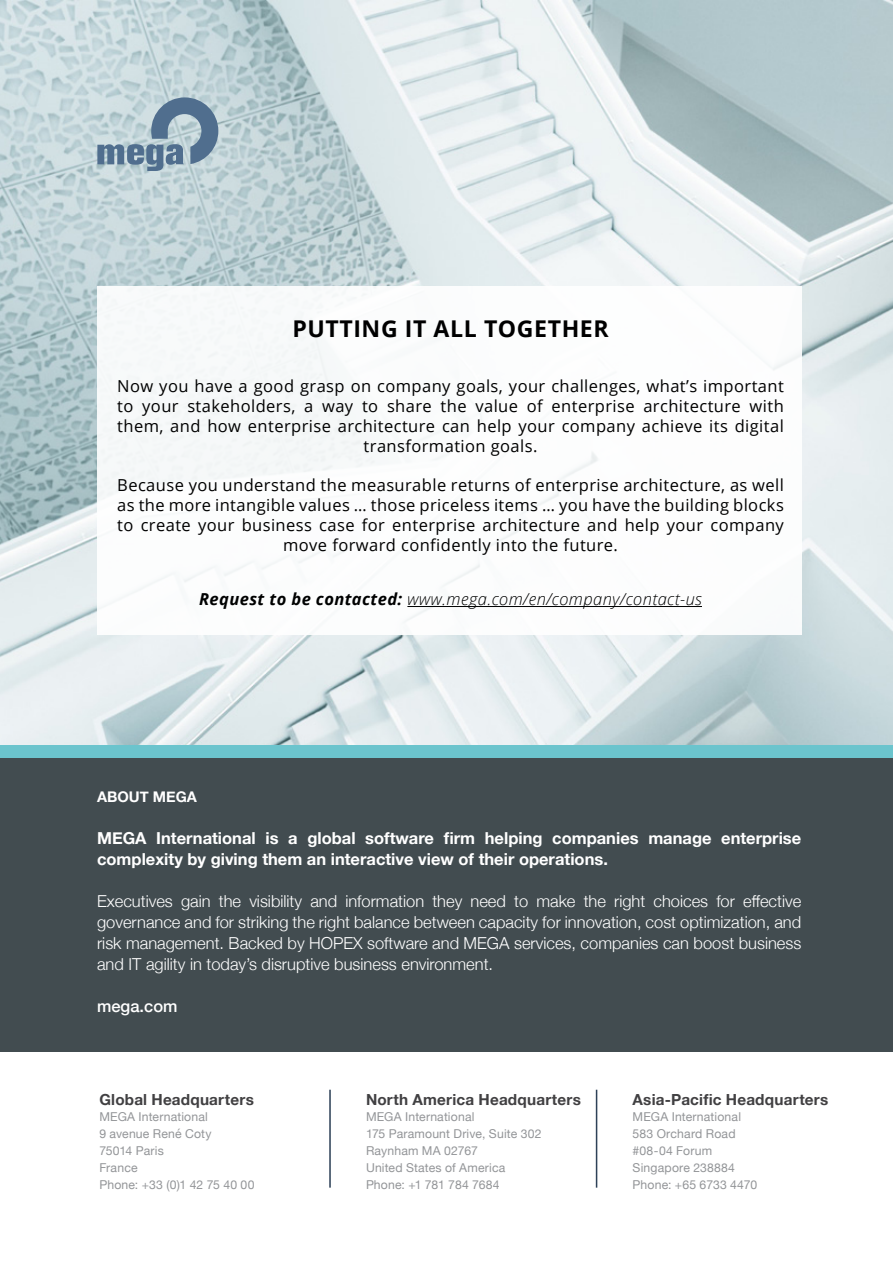
<style>
.page{position:relative;width:893px;height:1263px;background:#fff}
.page>*{position:absolute;margin:0;border:0;box-sizing:border-box;transform-origin:0 0}
.t1{font:700 23.1px "Open Sans";letter-spacing:.025em;color:#000}
.t2{font:16.5px/19.8px "Open Sans";letter-spacing:.025em;color:#000;text-align:center}
.t3{font:300 16.5px/21px "Helvetica Neue";color:#fff;text-align:justify}
.t4{font:700 16.5px/21px "Helvetica Neue";color:#fff}
.t5{font:italic 300 16.5px "Open Sans";letter-spacing:.025em;color:#000101}
.t6{font:500 16.5px "Helvetica Neue";color:#fff}
.t7{font:700 15.3px "Helvetica Neue";letter-spacing:.015em;color:#414042}
.t8{font:700 14.7px "Helvetica Neue";color:#fff}
.t9{font:12.15px/16.8px "Helvetica Neue";letter-spacing:.015em;color:#939598}
.s1{font-weight:700}
.s2{color:#fff}
</style>
<div class="page">
<img style="left:0;top:0;width:893px;height:745px">
<div style="left:0;top:758px;width:893px;height:294px;background:#424c50"></div>
<div style="left:0;top:745px;width:893px;height:13px;background:#6bc4cd"></div>
<svg style="left:97px;top:97px;width:121px;height:74px;background:#98aebd"></svg>
<hr style="left:329px;top:1090px;width:2px;height:97px;background:#2e4258">
<hr style="left:596px;top:1090px;width:1px;height:97px;background:#2e4258">
<div style="left:97px;top:286px;width:704px;height:348px;background:#fff"></div>
<hr style="left:407px;top:606px;width:295px;height:1px;background:#000101">
<h1 class="t1" style="left:292px;top:313px;width:318px">PUTTING IT ALL TOGETHER</h1>
<p class="t2" style="left:117px;top:376px;width:668px">Now you have a good grasp on company goals, your challenges, what’s important to your stakeholders, a way to share the value of enterprise architecture with them, and how enterprise architecture can help your company achieve its digital transformation goals.</p>
<p class="t2" style="left:117px;top:475px;width:668px">Because you understand the measurable returns of enterprise architecture, as well as the more intangible values … those priceless items … you have the building blocks to create your business case for enterprise architecture and help your company move forward confidently into the future.</p>
<p class="t5" style="left:199px;top:588px;width:504px"><span class="s1">Request to be contacted:</span> www.mega.com/en/company/contact-us</p>
<p class="t8" style="left:97px;top:785px;width:101px">ABOUT MEGA</p>
<p class="t4" style="left:97px;top:828px;width:706px">MEGA International is a global software firm helping companies manage enterprise complexity by giving them an interactive view of their operations.</p>
<p class="t3" style="left:97px;top:889px;width:706px">Executives gain the visibility and information they need to make the right choices for effective governance and for striking the right balance between capacity for innovation, cost optimization, and risk management. Backed by HOPEX software and MEGA services, companies can boost business and IT agility in today’s disruptive business environment.</p>
<p class="t6" style="left:97px;top:993px;width:82px">mega.com</p>
<p class="t7" style="left:99px;top:1087px;width:173px">Global Headquarters<span class="s2">ss</span></p>
<p class="t9" style="left:99px;top:1109px;width:157px">MEGA International<br>9 avenue René Coty<br>75014 Paris<br>France<br>Phone: +33 (0)1 42 75 40 00</p>
<p class="t7" style="left:366px;top:1087px;width:216px">North America Headquarters</p>
<p class="t9" style="left:366px;top:1109px;width:177px">MEGA International<br>175 Paramount Drive, Suite 302<br>Raynham MA 02767<br>United States of America<br>Phone: +1 781 784 7684</p>
<p class="t7" style="left:633px;top:1087px;width:197px">Asia-Pacific Headquarters</p>
<p class="t9" style="left:633px;top:1109px;width:126px">MEGA International<br>583 Orchard Road #08-04 Forum<br>Singapore 238884<br>Phone: +65 6733 4470</p>
</div>
